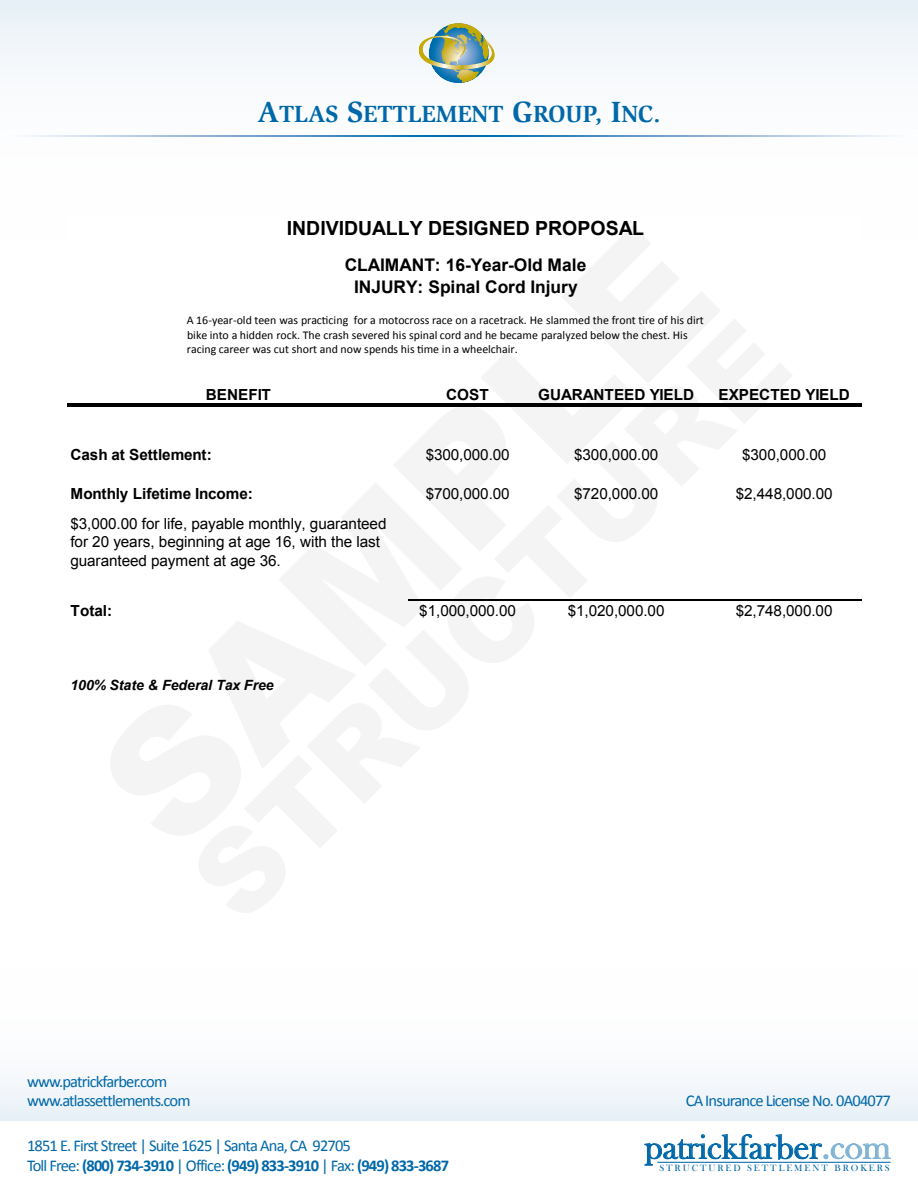
<style>
.page{position:relative;width:918px;height:1188px;background:#fff}
.page>*{position:absolute;margin:0;border:0;box-sizing:border-box;transform-origin:0 0}
.t1{font:900 171.3px "Arial";color:#231f20}
.t2{font:34.95px "Bask Old Face";color:#0068a9}
.t3{font:700 24px "Slimbach Std";color:#0068a9}
.t4{font:700 19.5px "Arial";color:#000}
.t5{font:700 17.4px/21.9px "Arial";color:#000;text-align:center}
.t6{font:16.5px/19.5px "Calibri";letter-spacing:-.05em;color:#0068a9}
.t7{font:15.3px/18.6px "Arial";letter-spacing:-.005em;color:#000}
.t8{font:700 15.3px "Arial";color:#000}
.t9{font:italic 700 14.1px "Arial";letter-spacing:-.005em;color:#000}
.t10{font:11.85px/14.5px "Calibri";color:#000}
.t11{font:9.3px "Bask Old Face";letter-spacing:.215em;color:#0068a9}
.s1{font-size:30px}
.s2{font-weight:700}
</style>
<div class="page">
<div style="left:0;top:0;width:918px;height:337px;background:linear-gradient(to bottom,#eff4f9,#fff)"></div>
<div style="left:0;top:904px;width:918px;height:216px;background:linear-gradient(to bottom,#fff,#f1f5fa)"></div>
<svg style="left:419px;top:23px;width:91px;height:60px"></svg>
<svg style="left:459px;top:135px;width:459px;height:1px"></svg>
<svg style="left:0;top:135px;width:459px;height:1px"></svg>
<svg style="left:644px;top:1134px;width:247px;height:32px"></svg>
<hr style="left:657px;top:1162px;width:233px;height:1px;background:#0068a9">
<div style="left:68px;top:216px;width:794px;height:478px;background:#fff"></div>
<hr style="left:68px;top:404px;width:794px;height:3px;background:#000">
<hr style="left:408px;top:599px;width:454px;height:2px;background:#000">
<h3 class="t3" style="left:258px;top:99px;width:404px"><span class="s1">A</span>TLAS <span class="s1">S</span>ETTLEMENT <span class="s1">G</span>ROUP, <span class="s1">I</span>NC.</h3>
<h3 class="t4" style="left:287px;top:215px;width:359px">INDIVIDUALLY DESIGNED PROPOSAL</h3>
<h3 class="t5" style="left:345px;top:255px;width:243px">CLAIMANT: 16-Year-Old Male<br>INJURY: Spinal Cord Injury</h3>
<p class="t10" style="left:187px;top:313px;width:518px">A 16-year-old teen was practicing for a motocross race on a racetrack. He slammed the front tire of his dirt bike into a hidden rock. The crash severed his spinal cord and he became paralyzed below the chest. His racing career was cut short and now spends his time in a wheelchair.</p>
<h1 class="t1" style="left:44px;top:725px;width:782px;rotate:-45deg">SAMPLE</h1>
<p class="t8" style="left:206px;top:385px;width:67px">BENEFIT</p>
<p class="t8" style="left:446px;top:385px;width:44px">COST</p>
<p class="t8" style="left:538px;top:385px;width:157px">GUARANTEED YIELD</p>
<p class="t8" style="left:719px;top:385px;width:133px">EXPECTED YIELD</p>
<p class="t8" style="left:70px;top:444px;width:143px">Cash at Settlement:</p>
<p class="t7" style="left:426px;top:445px;width:86px">$300,000.00</p>
<p class="t7" style="left:574px;top:445px;width:86px">$300,000.00</p>
<p class="t7" style="left:742px;top:445px;width:86px">$300,000.00</p>
<p class="t8" style="left:70px;top:483px;width:184px">Monthly Lifetime Income:</p>
<p class="t7" style="left:426px;top:484px;width:86px">$700,000.00</p>
<p class="t7" style="left:574px;top:484px;width:86px">$720,000.00</p>
<p class="t7" style="left:736px;top:484px;width:98px">$2,448,000.00</p>
<p class="t7" style="left:70px;top:514px;width:318px">$3,000.00 for life, payable monthly, guaranteed for 20 years, beginning at age 16, with the last guaranteed payment at age 36.</p>
<p class="t8" style="left:70px;top:600px;width:43px">Total:</p>
<p class="t7" style="left:419px;top:601px;width:98px">$1,000,000.00</p>
<p class="t7" style="left:568px;top:601px;width:98px">$1,020,000.00</p>
<p class="t7" style="left:736px;top:601px;width:98px">$2,748,000.00</p>
<p class="t9" style="left:70px;top:676px;width:205px">100% State &amp; Federal Tax Free</p>
<h3 class="t6" style="left:27px;top:1072px;width:165px">www.patrickfarber.com www.atlassettlements.com</h3>
<h3 class="t6" style="left:27px;top:1136px;width:424px">1851 E. First Street | Suite 1625 | Santa Ana, CA 92705<br>Toll Free: <span class="s2">(800) 734-3910</span> | Office: <span class="s2">(949) 833-3910</span> | Fax: <span class="s2">(949) 833-3687</span></h3>
<h3 class="t6" style="left:686px;top:1091px;width:207px">CA Insurance License No. 0A04077</h3>
<h2 class="t2" style="left:644px;top:1128px;width:248px">patrickfarber.com</h2>
<p class="t11" style="left:659px;top:1163px;width:232px">STRUCTURED SETTLEMENT BROKERS</p>
</div>
